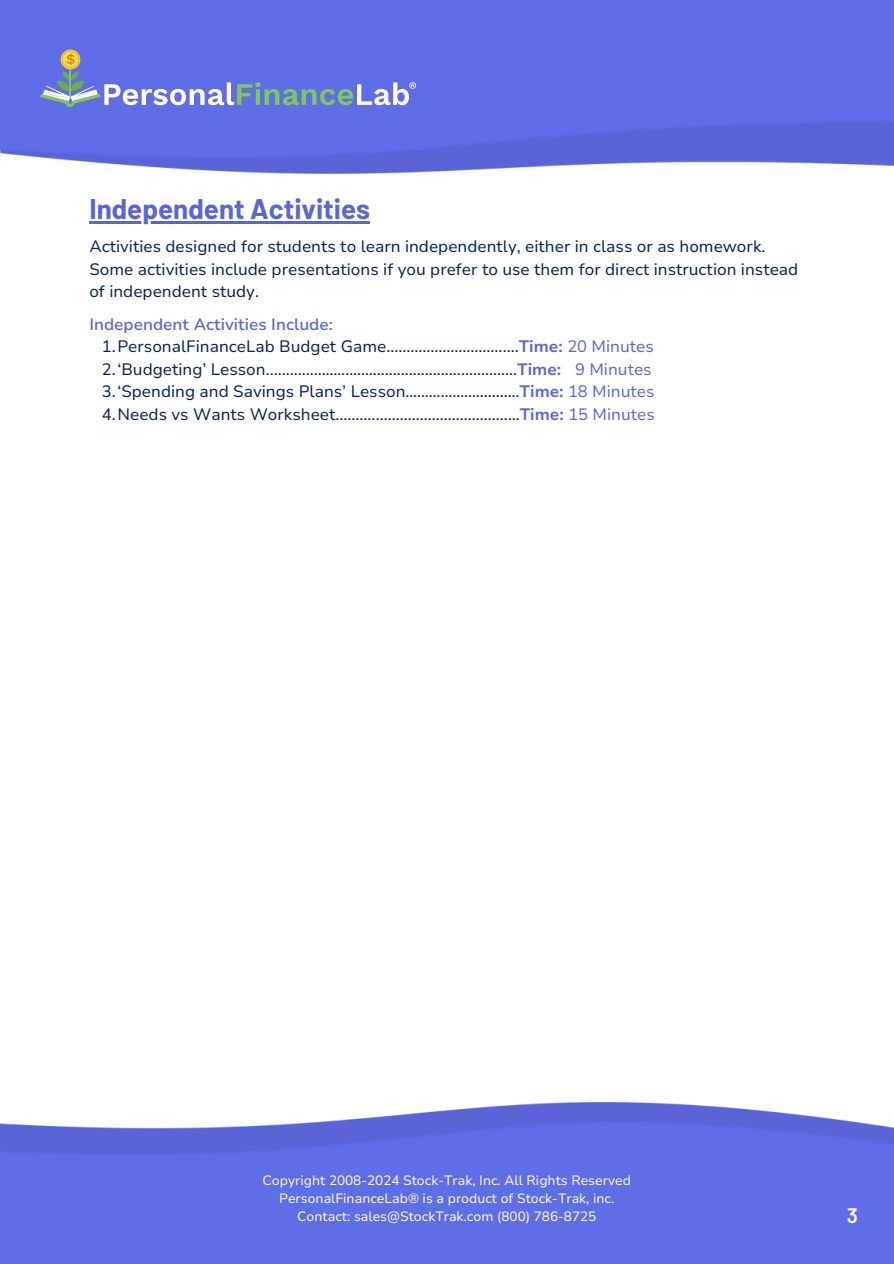
<style>
.page{position:relative;width:894px;height:1264px;background:#fff}
.page>*{position:absolute;margin:0;border:0;box-sizing:border-box;transform-origin:0 0}
.t1{font:700 27.75px "Barlow";color:#5a65d9}
.t2{font:600 21px "Barlow";color:#fff}
.t3{font:16.5px/22.5px "Nunito Sans 10 pt";color:#002060}
.t4{font:600 16.5px "Nunito Sans 10 pt";color:#5a65d9}
.t5{font:13.5px "Nunito Sans 10 pt";color:#fff}
.s1{font-weight:700;color:#5a65d9}
.s2{color:#5a65d9}
</style>
<div class="page">
<img style="left:47px;top:158px;width:846px;height:16px">
<img style="left:0;top:0;width:893px;height:158px">
<div style="left:61px;top:50px;width:19px;height:19px;background:#ffc947;border-radius:50%"></div>
<svg style="left:40px;top:51px;width:376px;height:56px;background:#7182db"></svg>
<img style="left:318px;top:1102px;width:538px;height:20px">
<img style="left:0;top:1122px;width:893px;height:141px">
<hr style="left:89px;top:221px;width:281px;height:2px;background:#5a65d9">
<h2 class="t1" style="left:89px;top:191px;width:282px">Independent Activities</h2>
<p class="t3" style="left:89px;top:235px;width:710px">Activities designed for students to learn independently, either in class or as homework.<br>Some activities include presentations if you prefer to use them for direct instruction instead of independent study.</p>
<p class="t4" style="left:89px;top:313px;width:245px">Independent Activities Include:</p>
<p class="t3" style="left:102px;top:335px;width:553px">1.PersonalFinanceLab Budget Game.................................<span class="s1">Time:</span> <span class="s2">20 Minutes</span></p>
<p class="t3" style="left:102px;top:358px;width:551px">2.‘Budgeting’ Lesson..............……….…....................................<span class="s1">Time:</span> <span class="s2">9 Minutes</span></p>
<p class="t3" style="left:102px;top:380px;width:554px">3.‘Spending and Savings Plans’ Lesson………….…….......…<span class="s1">Time:</span> <span class="s2">18 Minutes</span></p>
<p class="t3" style="left:102px;top:403px;width:554px">4.Needs vs Wants Worksheet...........................................…<span class="s1">Time:</span> <span class="s2">15 Minutes</span></p>
<p class="t5" style="left:262px;top:1171px;width:370px">Copyright 2008-2024 Stock-Trak, Inc. All Rights Reserved</p>
<h1 class="t5" style="left:279px;top:1189px;width:337px">PersonalFinanceLab® is a product of Stock-Trak, inc.</h1>
<h3 class="t5" style="left:297px;top:1207px;width:300px">Contact: sales@StockTrak.com (800) 786-8725</h3>
<p class="t2" style="left:846px;top:1202px;width:13px">3</p>
</div>
